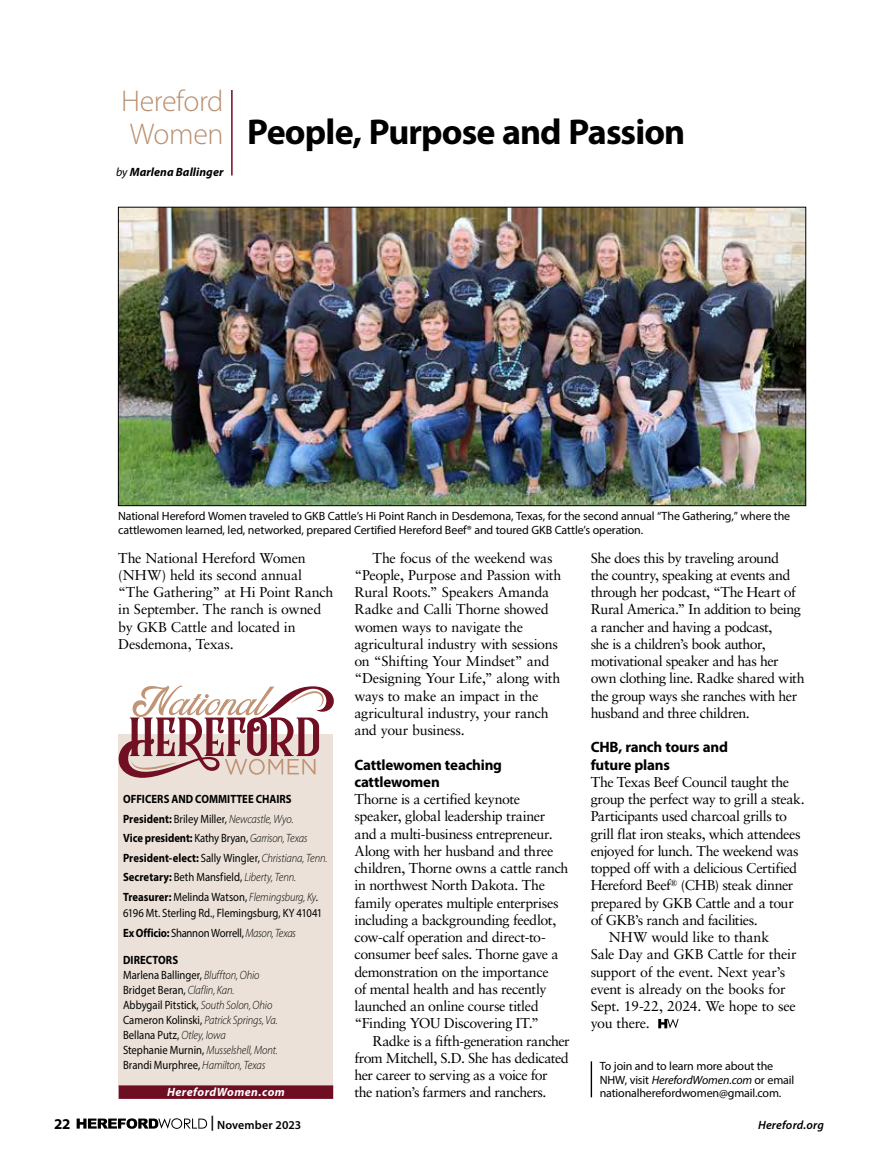
<style>
.page{position:relative;width:878px;height:1161px;background:#fff}
.page>*{position:absolute;margin:0;border:0;box-sizing:border-box;transform-origin:0 0}
.t1{font:700 36px "Myriad Pro";letter-spacing:-.025em;color:#000}
.t2{font:300 30px/33px "Myriad Pro";letter-spacing:-.015em;color:#b99072}
.t3{font:700 15px/17.2px "Myriad Pro";letter-spacing:-.015em;color:#000}
.t4{font:14.25px/17.2px "Sabon LT Pro";letter-spacing:-.03em;color:#000}
.t5{font:14.25px "Sabon LT Pro";letter-spacing:-.01em;color:#000}
.t6{font:12px/13.5px "Myriad Pro";letter-spacing:-.01em;color:#000}
.t7{font:12px/15px "Myriad Pro";letter-spacing:-.01em;color:#000;scale:.89 1}
.t8{font:700 12px/19.5px "Myriad Pro";color:#000;scale:.89 1}
.t9{font:italic 700 12px "Myriad Pro";letter-spacing:.01em;color:#000}
.t10{font:italic 700 12px "Myriad Pro";letter-spacing:.035em;color:#fff}
.t11{font:600 12px "Myriad Pro";letter-spacing:.01em;color:#000}
.t12{font:italic 600 12px "Myriad Pro";letter-spacing:.015em;color:#000}
.s1{font-weight:400}
.s2{font-weight:300;font-style:italic}
.s3{font-weight:700}
.s4{font-style:italic}
.s5{font-size:15px}
</style>
<div class="page">
<hr style="left:590px;top:1061px;width:2px;height:36px;background:#000">
<svg style="left:658px;top:1019px;width:20px;height:9px"></svg>
<hr style="left:231px;top:90px;width:1px;height:86px;background:#6f0d22">
<img style="left:120px;top:209px;width:684px;height:295px">
<div style="left:119px;top:734px;width:214px;height:352px;background:#ebe1d8"></div>
<div style="left:119px;top:1085px;width:214px;height:14px;background:#6f0d22"></div>
<svg style="left:118px;top:686px;width:216px;height:92px"></svg>
<svg style="left:77px;top:1118px;width:130px;height:11px"></svg>
<h2 class="t2" style="left:121px;top:84px;width:104px">Hereford<br>Women</h2>
<p class="t9" style="left:116px;top:164px;width:109px"><span class="s1">by</span> Marlena Ballinger</p>
<h1 class="t1" style="left:247px;top:108px;width:439px">People, Purpose and Passion</h1>
<p class="t6" style="left:118px;top:509px;width:673px">National Hereford Women traveled to GKB Cattle’s Hi Point Ranch in Desdemona, Texas, for the second annual “The Gathering,” where the cattlewomen learned, led, networked, prepared Certified Hereford Beef® and toured GKB Cattle’s operation.</p>
<p class="t4" style="left:118px;top:549px;width:216px">The National Hereford Women (NHW) held its second annual “The Gathering” at Hi Point Ranch in September. The ranch is owned by GKB Cattle and located in<br>Desdemona, Texas.</p>
<p class="t4" style="left:354px;top:549px;width:208px;text-indent:18px">The focus of the weekend was “People, Purpose and Passion with<br>Rural Roots.” Speakers Amanda<br>Radke and Calli Thorne showed women ways to navigate the agricultural industry with sessions on “Shifting Your Mindset” and “Designing Your Life,” along with ways to make an impact in the agricultural industry, your ranch and your business.</p>
<p class="t3" style="left:354px;top:755px;width:149px">Cattlewomen teaching cattlewomen</p>
<p class="t4" style="left:354px;top:790px;width:215px">Thorne is a certified keynote speaker, global leadership trainer and a multi-business entrepreneur.<br>Along with her husband and three children, Thorne owns a cattle ranch in northwest North Dakota. The family operates multiple enterprises including a backgrounding feedlot, cow-calf operation and direct-to&shy;consumer beef sales. Thorne gave a demonstration on the importance<br>of mental health and has recently launched an online course titled “Finding YOU Discovering IT.”</p>
<p class="t4" style="left:354px;top:1032px;width:217px;text-indent:18px">Radke is a fifth-generation rancher from Mitchell, S.D. She has dedicated her career to serving as a voice for<br>the nation’s farmers and ranchers.</p>
<p class="t8" style="left:123px;top:789px;width:231px">OFFICERS AND COMMITTEE CHAIRS President: <span class="s1">Briley Miller,</span> <span class="s2">Newcastle, Wyo.<br></span>Vice president: <span class="s1">Kathy Bryan,</span> <span class="s2">Garrison, Texas </span>President-elect: <span class="s1">Sally Wingler,</span> <span class="s2">Christiana, Tenn.<br></span>Secretary: <span class="s1">Beth Mansfield,</span> <span class="s2">Liberty, Tenn.<br></span>Treasurer: <span class="s1">Melinda Watson,</span> <span class="s2">Flemingsburg, Ky</span><span class="s1">.</span></p>
<p class="t7" style="left:123px;top:903px;width:225px;line-height:19.5px">6196 Mt. Sterling Rd., Flemingsburg, KY 41041<br><span class="s3">Ex Officio:</span> Shannon Worrell, <span class="s2">Mason, Texas</span></p>
<p class="t7" style="left:123px;top:952px;width:175px"><span class="s3">DIRECTORS<br></span>Marlena Ballinger, <span class="s2">Bluffton, Ohio<br></span>Bridget Beran, <span class="s2">Claflin, Kan.<br></span>Abbygail Pitstick, <span class="s2">South Solon, Ohio<br></span>Cameron Kolinski, <span class="s2">Patrick Springs, Va.<br></span>Bellana Putz, <span class="s2">Otley, Iowa<br></span>Stephanie Murnin, <span class="s2">Musselshell, Mont.<br></span>Brandi Murphree, <span class="s2">Hamilton, Texas</span></p>
<p class="t10" style="left:167px;top:1084px;width:119px">HerefordWomen.com</p>
<p class="t4" style="left:590px;top:549px;width:215px">She does this by traveling around<br>the country, speaking at events and through her podcast, “The Heart of Rural America.” In addition to being a rancher and having a podcast,<br>she is a children’s book author, motivational speaker and has her own clothing line. Radke shared with the group ways she ranches with her husband and three children.</p>
<p class="t3" style="left:590px;top:738px;width:139px">CHB, ranch tours and future plans</p>
<p class="t4" style="left:590px;top:773px;width:200px">The Texas Beef Council taught the</p>
<p class="t4" style="left:590px;top:790px;width:215px">group the perfect way to grill a steak.</p>
<p class="t4" style="left:590px;top:807px;width:198px">Participants used charcoal grills to</p>
<p class="t4" style="left:590px;top:825px;width:211px">grill flat iron steaks, which attendees</p>
<p class="t4" style="left:590px;top:842px;width:209px">enjoyed for lunch. The weekend was</p>
<p class="t4" style="left:590px;top:859px;width:208px">topped off with a delicious Certified</p>
<p class="t4" style="left:590px;top:876px;width:204px">Hereford Beef<sup>®</sup> (CHB) steak dinner</p>
<p class="t4" style="left:590px;top:894px;width:205px">prepared by GKB Cattle and a tour</p>
<p class="t4" style="left:590px;top:911px;width:168px">of GKB’s ranch and facilities.</p>
<p class="t5" style="left:608px;top:928px;width:162px">NHW would like to thank</p>
<p class="t4" style="left:590px;top:945px;width:207px">Sale Day and GKB Cattle for their</p>
<p class="t4" style="left:590px;top:963px;width:196px">support of the event. Next year’s</p>
<p class="t4" style="left:590px;top:980px;width:196px">event is already on the books for</p>
<p class="t4" style="left:590px;top:997px;width:207px">Sept. 19-22, 2024. We hope to see</p>
<p class="t4" style="left:590px;top:1014px;width:61px">you there.</p>
<p class="t6" style="left:599px;top:1059px;width:196px">To join and to learn more about the<br>NHW, visit <span class="s4">HerefordWomen.com</span> or email nationalherefordwomen@gmail.com.</p>
<p class="t3" style="left:54px;top:1115px;width:18px">22</p>
<p class="t11" style="left:210px;top:1117px;width:92px"><span class="s5">|</span> November 2023</p>
<p class="t12" style="left:758px;top:1117px;width:67px">Hereford.org</p>
</div>
